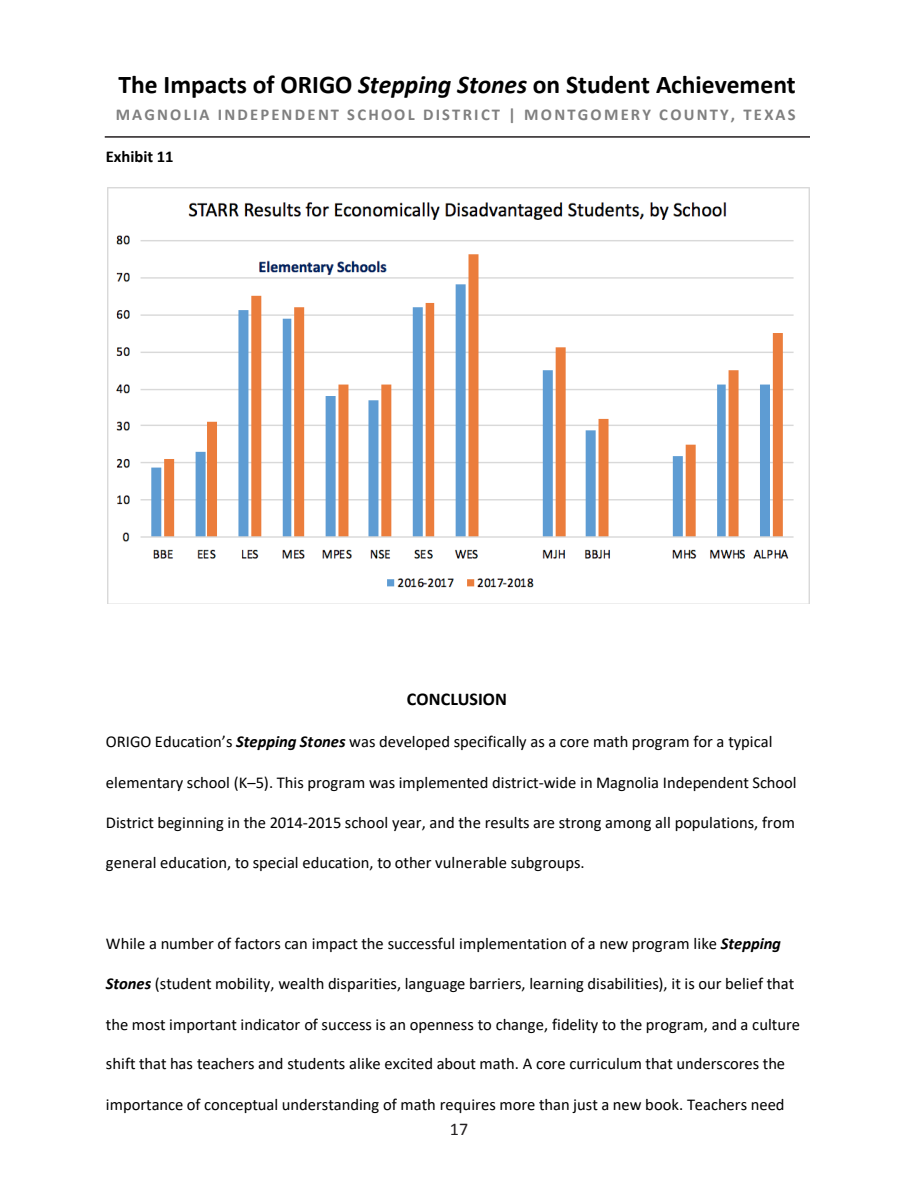
<style>
.page{position:relative;width:918px;height:1188px;background:#fff}
.page>*{position:absolute;margin:0;border:0;box-sizing:border-box;transform-origin:0 0}
.t1{font:700 25.5px "Calibri";color:#000}
.t2{font:700 18px "Calibri";letter-spacing:.005em;color:#000}
.t3{font:18px "Calibri";color:#231f20}
.t4{font:16.5px "Calibri";color:#000}
.t5{font:700 16.5px "Calibri";letter-spacing:.13em;color:#7f7f7f}
.t6{font:700 16.5px "Calibri";letter-spacing:-.005em;color:#000}
.s1{font-style:italic}
.s2{font-weight:700;font-style:italic}
</style>
<div class="page">
<img style="left:107px;top:188px;width:702px;height:415px">
<hr style="left:105px;top:136px;width:705px;height:2px;background:#231f20">
<h1 class="t1" style="left:119px;top:66px;width:679px">The Impacts of ORIGO <span class="s1">Stepping Stones</span> on Student Achievement</h1>
<p class="t5" style="left:116px;top:103px;width:681px">MAGNOLIA INDEPENDENT SCHOOL DISTRICT | MONTGOMERY COUNTY, TEXAS</p>
<p class="t6" style="left:106px;top:145px;width:69px">Exhibit 11</p>
<p class="t2" style="left:407px;top:686px;width:102px">CONCLUSION</p>
<p class="t4" style="left:106px;top:730px;width:668px">ORIGO Education’s <span class="s2">Stepping Stones</span> was developed specifically as a core math program for a typical</p>
<p class="t4" style="left:106px;top:771px;width:692px">elementary school (K–5). This program was implemented district-wide in Magnolia Independent School</p>
<p class="t4" style="left:106px;top:811px;width:690px">District beginning in the 2014-2015 school year, and the results are strong among all populations, from</p>
<p class="t4" style="left:106px;top:851px;width:480px">general education, to special education, to other vulnerable subgroups.</p>
<p class="t4" style="left:106px;top:726px;width:597px">some cases, the most at-risk campuses have surpassed their peers on standardized tests.</p>
<p class="t4" style="left:106px;top:932px;width:677px">While a number of factors can impact the successful implementation of a new program like <span class="s2">Stepping</span></p>
<p class="t4" style="left:106px;top:972px;width:690px"><span class="s2">Stones</span> (student mobility, wealth disparities, language barriers, learning disabilities), it is our belief that</p>
<p class="t4" style="left:106px;top:1013px;width:696px">the most important indicator of success is an openness to change, fidelity to the program, and a culture</p>
<p class="t4" style="left:106px;top:1053px;width:681px">shift that has teachers and students alike excited about math. A core curriculum that underscores the</p>
<p class="t4" style="left:106px;top:1093px;width:680px">importance of conceptual understanding of math requires more than just a new book. Teachers need</p>
<p class="t3" style="left:450px;top:1118px;width:20px">17</p>
</div>
